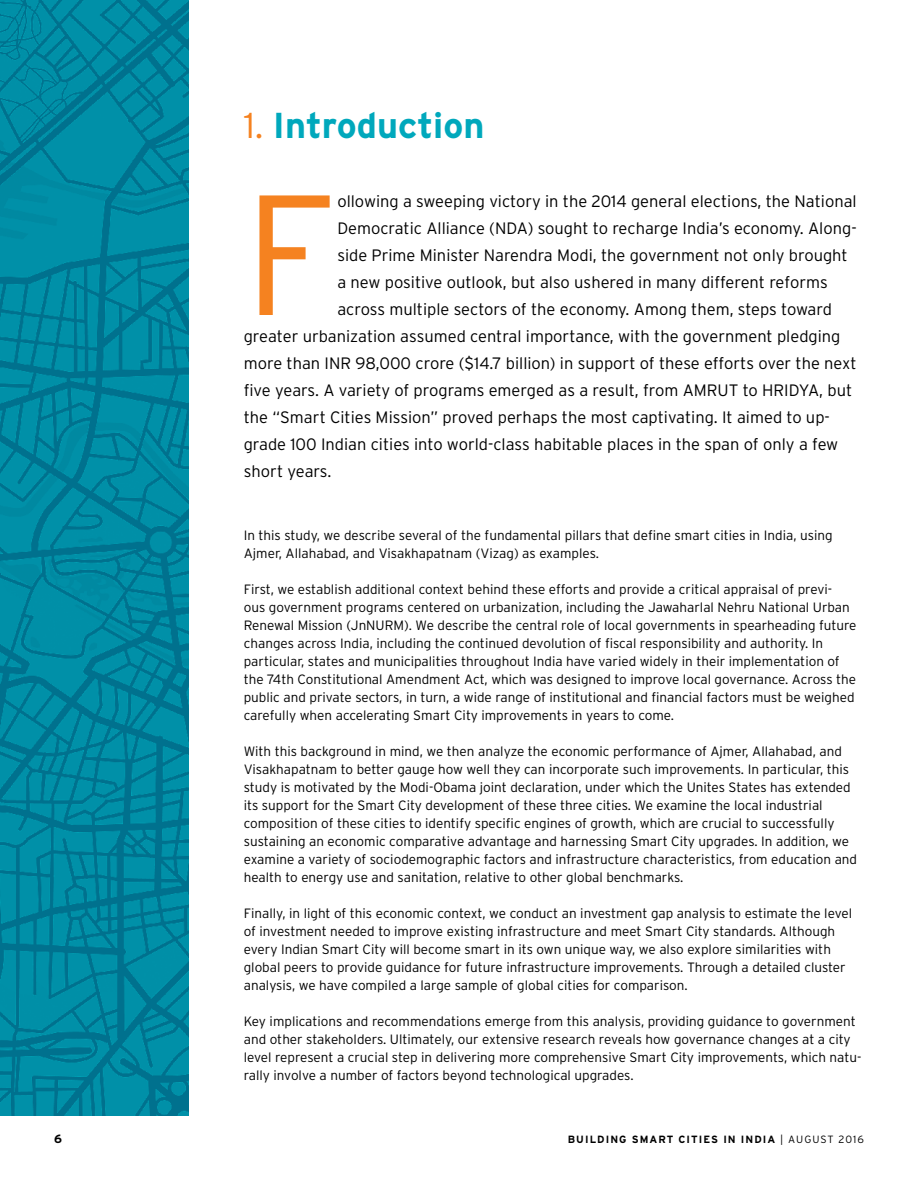
<style>
.page{position:relative;width:918px;height:1188px;background:#fff}
.page>*{position:absolute;margin:0;border:0;box-sizing:border-box;transform-origin:0 0}
.t1{font:300 170.85px "Interstate";color:#f58220}
.t2{font:700 36px "Interstate";color:#00a8bc}
.t3{font:300 16.5px "Interstate";color:#000}
.t4{font:300 13.5px/18px "Interstate";color:#000}
.t5{font:700 12px "Interstate";color:#000}
.t6{font:700 10.5px "Interstate";letter-spacing:.1em;color:#000}
.s1{font-weight:300;color:#f58220}
.s2{font-weight:300}
</style>
<div class="page">
<svg style="left:0;top:0;width:189px;height:1116px;background:#00869f"></svg>
<h2 class="t2" style="left:244px;top:105px;width:242px"><span class="s1">1.</span> Introduction</h2>
<h1 class="t1" style="left:244px;top:159px;width:95px">F</h1>
<p class="t3" style="left:337px;top:192px;width:521px">ollowing a sweeping victory in the 2014 general elections, the National</p>
<p class="t3" style="left:337px;top:219px;width:521px">Democratic Alliance (NDA) sought to recharge India’s economy. Along-</p>
<p class="t3" style="left:337px;top:246px;width:512px">side Prime Minister Narendra Modi, the government not only brought</p>
<p class="t3" style="left:337px;top:273px;width:492px">a new positive outlook, but also ushered in many different reforms</p>
<p class="t3" style="left:337px;top:300px;width:496px">across multiple sectors of the economy. Among them, steps toward</p>
<p class="t3" style="left:244px;top:327px;width:598px">greater urbanization assumed central importance, with the government pledging</p>
<p class="t3" style="left:244px;top:354px;width:614px">more than INR 98,000 crore ($14.7 billion) in support of these efforts over the next</p>
<p class="t3" style="left:244px;top:381px;width:610px">five years. A variety of programs emerged as a result, from AMRUT to HRIDYA, but</p>
<p class="t3" style="left:244px;top:408px;width:588px">the “Smart Cities Mission” proved perhaps the most captivating. It aimed to up-</p>
<p class="t3" style="left:244px;top:435px;width:596px">grade 100 Indian cities into world-class habitable places in the span of only a few</p>
<p class="t3" style="left:244px;top:462px;width:89px">short years.</p>
<p class="t4" style="left:244px;top:526px;width:590px">In this study, we describe several of the fundamental pillars that define smart cities in India, using<br>Ajmer, Allahabad, and Visakhapatnam (Vizag) as examples.</p>
<p class="t4" style="left:244px;top:580px;width:614px">First, we establish additional context behind these efforts and provide a critical appraisal of previ&shy;ous government programs centered on urbanization, including the Jawaharlal Nehru National Urban Renewal Mission (JnNURM). We describe the central role of local governments in spearheading future changes across India, including the continued devolution of fiscal responsibility and authority. In particular, states and municipalities throughout India have varied widely in their implementation of the 74th Constitutional Amendment Act, which was designed to improve local governance. Across the public and private sectors, in turn, a wide range of institutional and financial factors must be weighed carefully when accelerating Smart City improvements in years to come.</p>
<p class="t4" style="left:244px;top:742px;width:615px">With this background in mind, we then analyze the economic performance of Ajmer, Allahabad, and Visakhapatnam to better gauge how well they can incorporate such improvements. In particular, this study is motivated by the Modi-Obama joint declaration, under which the Unites States has extended its support for the Smart City development of these three cities. We examine the local industrial composition of these cities to identify specific engines of growth, which are crucial to successfully sustaining an economic comparative advantage and harnessing Smart City upgrades. In addition, we examine a variety of sociodemographic factors and infrastructure characteristics, from education and health to energy use and sanitation, relative to other global benchmarks.</p>
<p class="t4" style="left:244px;top:904px;width:610px">Finally, in light of this economic context, we conduct an investment gap analysis to estimate the level of investment needed to improve existing infrastructure and meet Smart City standards. Although every Indian Smart City will become smart in its own unique way, we also explore similarities with global peers to provide guidance for future infrastructure improvements. Through a detailed cluster analysis, we have compiled a large sample of global cities for comparison.</p>
<p class="t4" style="left:244px;top:1012px;width:619px">Key implications and recommendations emerge from this analysis, providing guidance to government and other stakeholders. Ultimately, our extensive research reveals how governance changes at a city level represent a crucial step in delivering more comprehensive Smart City improvements, which natu&shy;rally involve a number of factors beyond technological upgrades.</p>
<p class="t5" style="left:54px;top:1132px;width:9px">6</p>
<p class="t6" style="left:568px;top:1133px;width:298px">BUILDING SMART CITIES IN INDIA <span class="s2">| AUGUST 2016</span></p>
</div>
